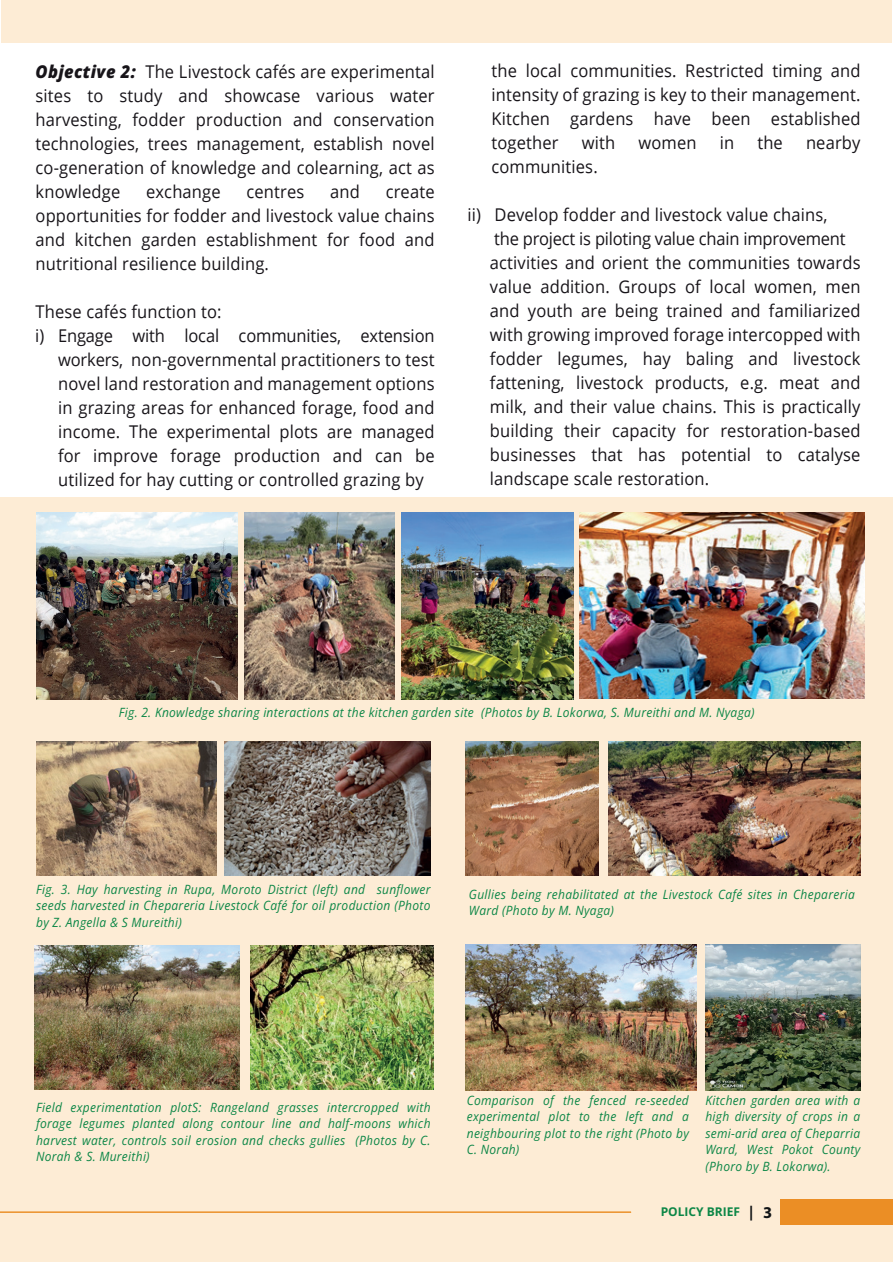
<style>
.page{position:relative;width:893px;height:1263px;background:#fff}
.page>*{position:absolute;margin:0;border:0;box-sizing:border-box;transform-origin:0 0}
.t1{font:17.55px/24px "Open Sans";letter-spacing:.01em;color:#171419;text-align:justify;scale:.94 1}
.t2{font:italic 12.75px/16.5px "Open Sans";letter-spacing:.025em;color:#0b8646;text-align:justify;scale:.94 1}
.t3{font:700 12px "Open Sans";color:#0b8646}
.s1{font-weight:800;font-style:italic}
.s2{font-size:15px;color:#101315}
.s3{font-family:"Myriad Pro";font-size:16.5px;color:#101315}
</style>
<div class="page">
<div style="left:1px;top:0;width:890px;height:42px;background:#fdecd5"></div>
<div style="left:0;top:497px;width:893px;height:765px;background:#fdecd5"></div>
<img style="left:224px;top:741px;width:207px;height:135px">
<img style="left:34px;top:945px;width:206px;height:145px">
<img style="left:251px;top:945px;width:182px;height:145px">
<img style="left:465px;top:944px;width:232px;height:146px">
<img style="left:705px;top:944px;width:155px;height:146px">
<img style="left:579px;top:512px;width:285px;height:186px">
<img style="left:37px;top:512px;width:200px;height:187px">
<img style="left:245px;top:512px;width:150px;height:187px">
<img style="left:402px;top:512px;width:171px;height:187px">
<img style="left:37px;top:741px;width:179px;height:135px">
<img style="left:466px;top:741px;width:132px;height:135px">
<img style="left:608px;top:741px;width:252px;height:135px">
<svg style="left:0;top:1211px;width:631px;height:2px"></svg>
<div style="left:780px;top:1199px;width:113px;height:26px;background:#eb8e25"></div>
<p class="t1" style="left:36px;top:59px;width:426px"><span class="s1">Objective 2:</span> The Livestock cafés are experimental sites to study and showcase various water harvesting, fodder production and conservation technologies, trees management, establish novel co-generation of knowledge and colearning, act as knowledge</p>
<p class="t1" style="left:146px;top:179px;width:81px">exchange</p>
<p class="t1" style="left:246px;top:179px;width:63px">centres</p>
<p class="t1" style="left:330px;top:179px;width:33px">and</p>
<p class="t1" style="left:36px;top:179px;width:426px;text-indent:350px">create opportunities for fodder and livestock value chains and kitchen garden establishment for food and nutritional resilience building.</p>
<p class="t1" style="left:58px;top:299px;width:402px;text-align:left;text-indent:-23px">These cafés function to:<br>Engage with local communities, extension workers, non-governmental practitioners to test novel land restoration and management options in grazing areas for enhanced forage, food and income. The experimental plots are managed for improve forage production and can be utilized for hay cutting or controlled grazing by</p>
<p class="t1" style="left:35px;top:323px;width:11px">i)</p>
<p class="t1" style="left:491px;top:58px;width:394px">the local communities. Restricted timing and intensity of grazing is key to their management.<br>Kitchen gardens have been established together</p>
<p class="t1" style="left:582px;top:130px;width:37px">with</p>
<p class="t1" style="left:638px;top:130px;width:63px">women</p>
<p class="t1" style="left:720px;top:130px;width:17px">in</p>
<p class="t1" style="left:757px;top:130px;width:29px">the</p>
<p class="t1" style="left:806px;top:130px;width:60px">nearby</p>
<p class="t1" style="left:491px;top:154px;width:115px">communities.</p>
<p class="t1" style="left:490px;top:202px;width:396px;text-align:left;text-indent:-23px">ii) Develop fodder and livestock value chains,<br>the project is piloting value chain improvement activities and orient the communities towards value addition. Groups of local women, men and youth are being trained and familiarized with growing improved forage intercopped with fodder legumes, hay baling and livestock fattening, livestock products, e.g. meat and milk, and their value chains. This is practically building their capacity for restoration-based businesses that has potential to catalyse landscape scale restoration.</p>
<p class="t2" style="left:119px;top:704px;width:678px">Fig. 2. Knowledge sharing interactions at the kitchen garden site (Photos by B. Lokorwa, S. Mureithi and M. Nyaga)</p>
<p class="t2" style="left:36px;top:880px;width:421px">Fig. 3. Hay harvesting in Rupa, Moroto District (left) and sunflower seeds harvested in Chepareria Livestock Café for oil production (Photo by Z. Angella &amp; S Mureithi)</p>
<p class="t2" style="left:469px;top:885px;width:412px">Gullies being rehabilitated at the Livestock Café sites in Chepareria<br>Ward (Photo by M. Nyaga)</p>
<p class="t2" style="left:36px;top:1098px;width:421px">Field experimentation plotS: Rangeland grasses intercropped with forage legumes planted along contour line and half-moons which harvest water, controls soil erosion and checks gullies (Photos by C.<br>Norah &amp; S. Mureithi)</p>
<p class="t2" style="left:467px;top:1091px;width:238px">Comparison of the fenced re-seeded experimental plot to the left and a neighbouring plot to the right (Photo by C. Norah)</p>
<p class="t2" style="left:705px;top:1091px;width:166px">Kitchen garden area with a high diversity of crops in a semi-arid area of Cheparria Ward, West Pokot County (Phoro by B. Lokorwa).</p>
<p class="t3" style="left:661px;top:1203px;width:113px">POLICY BRIEF <span class="s2">|</span> <span class="s3">3</span></p>
</div>
